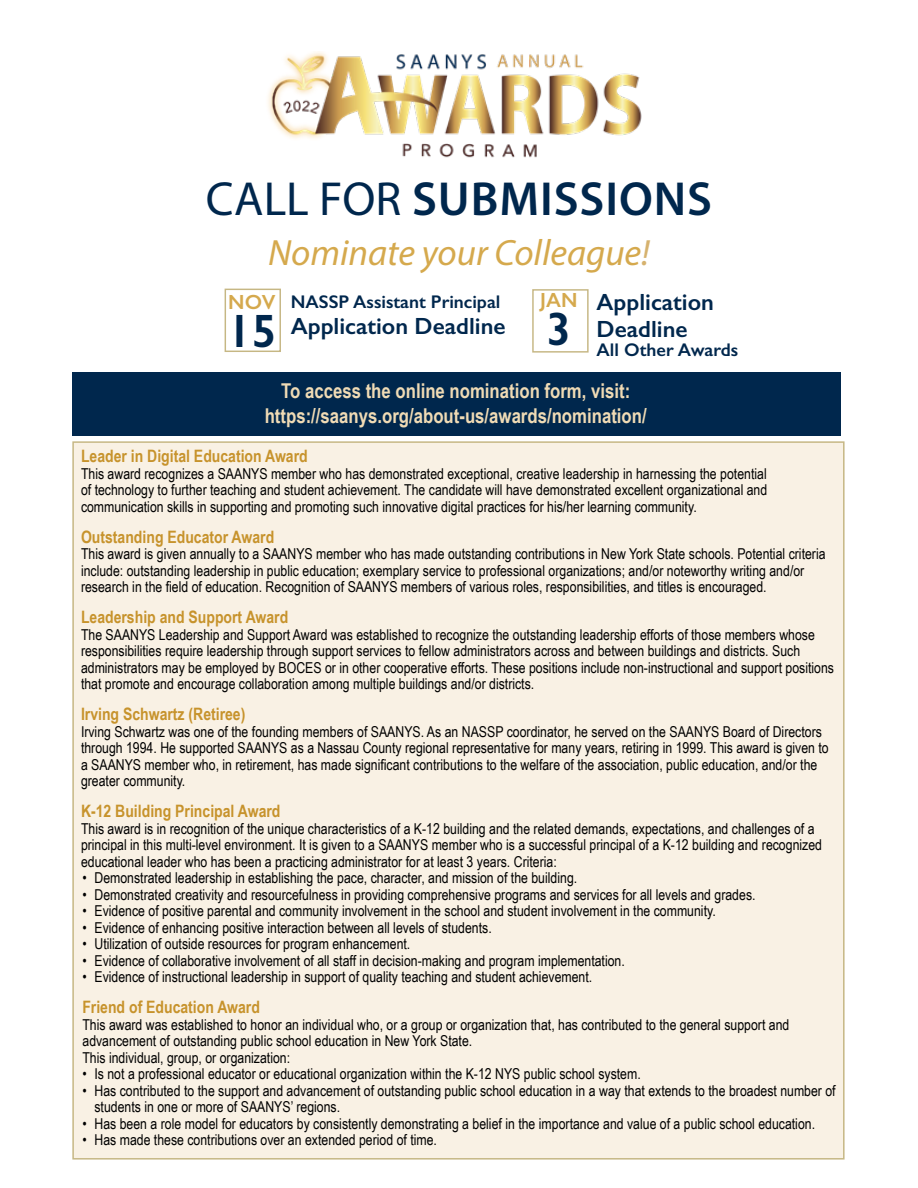
<style>
.page{position:relative;width:918px;height:1188px;background:#fff}
.page>*{position:absolute;margin:0;border:0;box-sizing:border-box;transform-origin:0 0}
.t1{font:600 48px "Myriad Pro";letter-spacing:.02em;color:#00274d}
.t2{font:600 46.95px "Gill Sans";color:#00274d}
.t3{font:italic 36.6px "Myriad Pro";color:#d5a94d}
.t4{font:600 23.55px/26.4px "Gill Sans";color:#00274d}
.t5{font:600 20.55px "Gill Sans";color:#d5a94d}
.t6{font:700 20.4px/24.6px "Arial Narrow";color:#f0dbb5;text-align:center}
.t7{font:600 18.45px "Gill Sans";color:#00274d}
.t8{font:700 17.1px "Arial Narrow";color:#c7932c}
.t9{font:15px/16.5px "Arial Narrow";color:#000}
.s1{font-weight:400}
.s2{color:#d6b26e}
</style>
<div class="page">
<div style="left:72px;top:373px;width:769px;height:63px;background:#00274d"></div>
<div style="left:72px;top:441px;width:773px;height:719px;background:#f9f1e4;border:2px solid #c6b784"></div>
<div style="left:532px;top:289px;width:57px;height:64px;background:#fff;border:1px solid #c6b784"></div>
<div style="left:225px;top:289px;width:56px;height:63px;background:#fff;border:1px solid #c6b784"></div>
<img style="left:268px;top:51px;width:374px;height:107px">
<h1 class="t1" style="left:206px;top:168px;width:508px"><span class="s1">CALL FOR</span> SUBMISSIONS</h1>
<h3 class="t3" style="left:268px;top:230px;width:383px">Nominate your Colleague<span class="s2">!</span></h3>
<h3 class="t5" style="left:228px;top:289px;width:49px">NOV</h3>
<h2 class="t2" style="left:227px;top:303px;width:51px">15</h2>
<p class="t7" style="left:291px;top:290px;width:211px">NASSP Assistant Principal</p>
<h3 class="t4" style="left:291px;top:313px;width:216px">Application Deadline</h3>
<h3 class="t5" style="left:540px;top:288px;width:39px">JAN</h3>
<h2 class="t2" style="left:547px;top:301px;width:26px">3</h2>
<h3 class="t4" style="left:597px;top:289px;width:119px">Application<br>Deadline</h3>
<p class="t7" style="left:597px;top:339px;width:143px">All Other Awards</p>
<h3 class="t6" style="left:265px;top:378px;width:384px">To access the online nomination form, visit: https://saanys.org/about-us/awards/nomination/</h3>
<p class="t8" style="left:81px;top:443px;width:228px">Leader in Digital Education Award</p>
<p class="t9" style="left:81px;top:465px;width:688px;text-align:justify">This award recognizes a SAANYS member who has demonstrated exceptional, creative leadership in harnessing the potential of technology to further teaching and student achievement. The candidate will have demonstrated excellent organizational and communication skills in supporting and promoting such innovative digital practices for his/her learning community.</p>
<p class="t8" style="left:81px;top:524px;width:195px">Outstanding Educator Award</p>
<p class="t9" style="left:81px;top:545px;width:746px">This award is given annually to a SAANYS member who has made outstanding contributions in New York State schools. Potential criteria include: outstanding leadership in public education; exemplary service to professional organizations; and/or noteworthy writing and/or research in the field of education. Recognition of SAANYS members of various roles, responsibilities, and titles is encouraged.</p>
<p class="t8" style="left:81px;top:604px;width:209px">Leadership and Support Award</p>
<p class="t9" style="left:81px;top:626px;width:755px">The SAANYS Leadership and Support Award was established to recognize the outstanding leadership efforts of those members whose responsibilities require leadership through support services to fellow administrators across and between buildings and districts. Such administrators may be employed by BOCES or in other cooperative efforts. These positions include non-instructional and support positions that promote and encourage collaboration among multiple buildings and/or districts.</p>
<p class="t8" style="left:81px;top:701px;width:166px">Irving Schwartz (Retiree)</p>
<p class="t9" style="left:81px;top:723px;width:749px">Irving Schwartz was one of the founding members of SAANYS. As an NASSP coordinator, he served on the SAANYS Board of Directors through 1994. He supported SAANYS as a Nassau County regional representative for many years, retiring in 1999. This award is given to a SAANYS member who, in retirement, has made significant contributions to the welfare of the association, public education, and/or the greater community.</p>
<p class="t8" style="left:81px;top:798px;width:201px">K-12 Building Principal Award</p>
<p class="t9" style="left:81px;top:820px;width:743px">This award is in recognition of the unique characteristics of a K-12 building and the related demands, expectations, and challenges of a principal in this multi-level environment. It is given to a SAANYS member who is a successful principal of a K-12 building and recognized educational leader who has been a practicing administrator for at least 3 years. Criteria:</p>
<p class="t9" style="left:82px;top:869px;width:496px">• Demonstrated leadership in establishing the pace, character, and mission of the building.</p>
<p class="t9" style="left:82px;top:886px;width:675px">• Demonstrated creativity and resourcefulness in providing comprehensive programs and services for all levels and grades.</p>
<p class="t9" style="left:82px;top:902px;width:635px">• Evidence of positive parental and community involvement in the school and student involvement in the community.</p>
<p class="t9" style="left:82px;top:919px;width:411px">• Evidence of enhancing positive interaction between all levels of students.</p>
<p class="t9" style="left:82px;top:935px;width:330px">• Utilization of outside resources for program enhancement.</p>
<p class="t9" style="left:82px;top:952px;width:544px">• Evidence of collaborative involvement of all staff in decision-making and program implementation.</p>
<p class="t9" style="left:82px;top:968px;width:511px">• Evidence of instructional leadership in support of quality teaching and student achievement.</p>
<p class="t8" style="left:82px;top:994px;width:179px">Friend of Education Award</p>
<p class="t9" style="left:82px;top:1016px;width:709px">This award was established to honor an individual who, or a group or organization that, has contributed to the general support and advancement of outstanding public school education in New York State.<br>This individual, group, or organization:</p>
<p class="t9" style="left:82px;top:1065px;width:560px">• Is not a professional educator or educational organization within the K-12 NYS public school system.</p>
<p class="t9" style="left:95px;top:1082px;width:743px;text-indent:-12px">• Has contributed to the support and advancement of outstanding public school education in a way that extends to the broadest number of students in one or more of SAANYS’ regions.</p>
<p class="t9" style="left:82px;top:1115px;width:734px">• Has been a role model for educators by consistently demonstrating a belief in the importance and value of a public school education.</p>
<p class="t9" style="left:82px;top:1131px;width:356px">• Has made these contributions over an extended period of time.</p>
</div>
